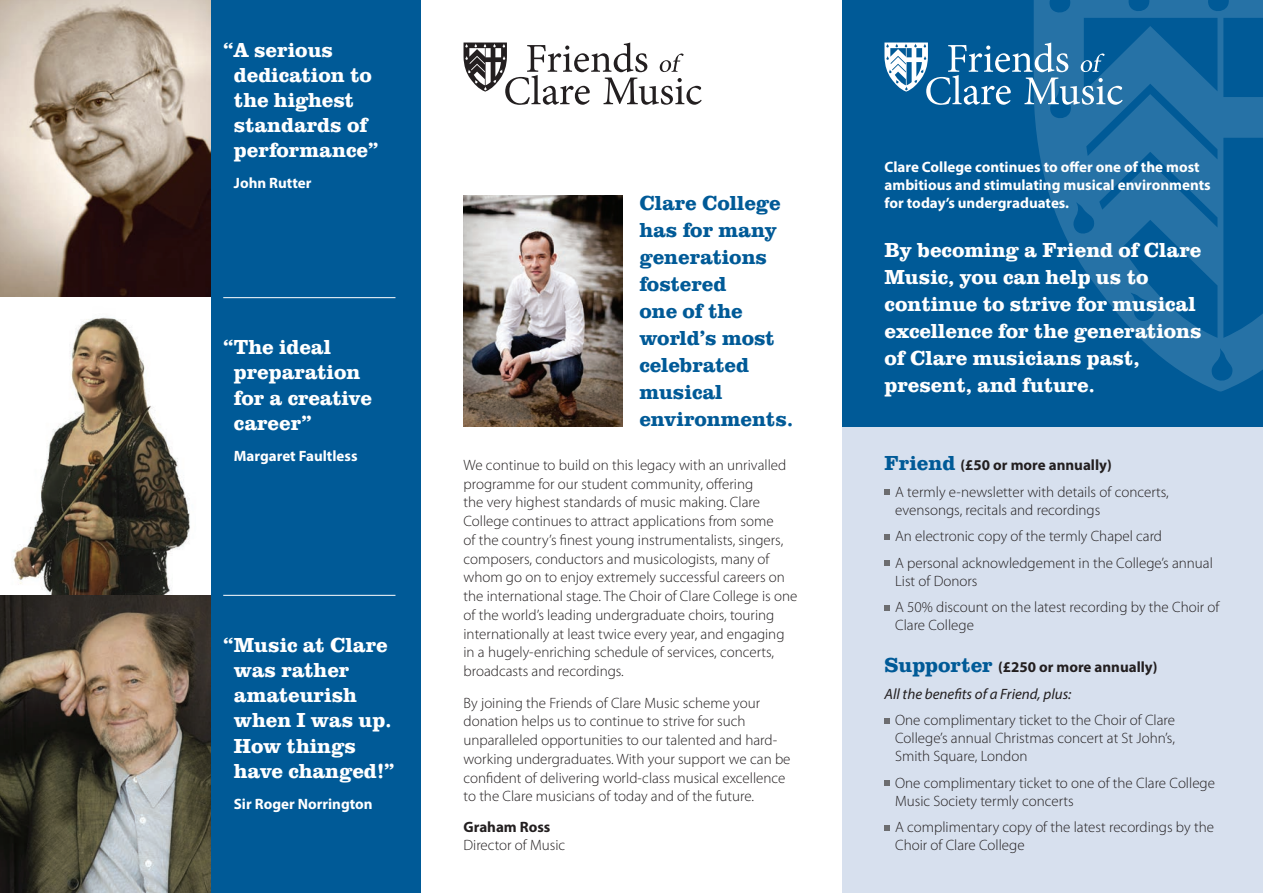
<style>
.page{position:relative;width:1263px;height:893px;background:#fff}
.page>*{position:absolute;margin:0;border:0;box-sizing:border-box;transform-origin:0 0}
.t1{font:700 21px/25.2px "Clarendon URW";color:#fff}
.t2{font:700 21px/27px "Clarendon URW";color:#005a97}
.t3{font:300 15px/18.8px "Myriad Pro";color:#231f20}
.t4{font:700 15px/18px "Myriad Pro";color:#fff}
.t5{font:italic 15px/26.5px "Myriad Pro";color:#231f20}
.t6{font:700 15px "Myriad Pro";color:#231f20}
.s1{font-family:"Clarendon URW";font-weight:700;font-size:21px;color:#005a97}
.s2{font-weight:700}
.s3{font-family:"Clarendon URW";font-weight:700;font-style:normal;font-size:21px;color:#005a97}
.s4{font-weight:700;font-style:normal}
</style>
<div class="page">
<div style="left:842px;top:426px;width:421px;height:467px;background:#d7e0ee"></div>
<div style="left:0;top:0;width:421px;height:893px;background:#005a97"></div>
<img style="left:0;top:0;width:210px;height:893px">
<div style="left:842px;top:0;width:421px;height:426px;background:#005a97"></div>
<img style="left:463px;top:196px;width:159px;height:230px">
<svg style="left:884px;top:43px;width:150px;height:62px"></svg>
<svg style="left:463px;top:43px;width:239px;height:62px"></svg>
<svg style="left:1034px;top:0;width:229px;height:392px;fill:#2672a6"></svg>
<hr style="left:223px;top:297px;width:172px;height:1px;background:#fff">
<hr style="left:223px;top:595px;width:172px;height:1px;background:#fff">
<svg style="left:884px;top:489px;width:6px;height:6px"></svg>
<svg style="left:884px;top:534px;width:6px;height:5px"></svg>
<svg style="left:884px;top:560px;width:6px;height:6px"></svg>
<svg style="left:884px;top:605px;width:6px;height:5px"></svg>
<svg style="left:884px;top:718px;width:6px;height:6px"></svg>
<svg style="left:884px;top:781px;width:6px;height:5px"></svg>
<svg style="left:884px;top:825px;width:6px;height:6px"></svg>
<h1 class="t1" style="left:234px;top:36px;width:146px;text-indent:-11px">“A serious dedication to the highest standards of performance”</h1>
<p class="t4" style="left:234px;top:174px;width:79px">John Rutter</p>
<h1 class="t1" style="left:234px;top:333px;width:140px;text-indent:-11px">“The ideal preparation for a creative career”</h1>
<p class="t4" style="left:234px;top:446px;width:125px">Margaret Faultless</p>
<h1 class="t1" style="left:234px;top:631px;width:162px;text-indent:-11px">“Music at Clare was rather amateurish when I was up.<br>How things have changed!”</h1>
<p class="t4" style="left:234px;top:794px;width:140px">Sir Roger Norrington</p>
<h1 class="t2" style="left:639px;top:188px;width:156px">Clare College has for many generations fostered<br>one of the world’s most celebrated musical environments.</h1>
<p class="t3" style="left:463px;top:456px;width:335px">We continue to build on this legacy with an unrivalled programme for our student community, offering<br>the very highest standards of music making. Clare College continues to attract applications from some<br>of the country’s finest young instrumentalists, singers, composers, conductors and musicologists, many of whom go on to enjoy extremely successful careers on the international stage. The Choir of Clare College is one of the world’s leading undergraduate choirs, touring internationally at least twice every year, and engaging in a hugely-enriching schedule of services, concerts, broadcasts and recordings.</p>
<p class="t3" style="left:463px;top:693px;width:329px">By joining the Friends of Clare Music scheme your donation helps us to continue to strive for such unparalleled opportunities to our talented and hard&shy;working undergraduates. With your support we can be confident of delivering world-class musical excellence to the Clare musicians of today and of the future.</p>
<p class="t6" style="left:463px;top:817px;width:88px">Graham Ross</p>
<p class="t3" style="left:463px;top:836px;width:103px">Director of Music</p>
<p class="t4" style="left:884px;top:158px;width:328px">Clare College continues to offer one of the most ambitious and stimulating musical environments for today’s undergraduates.</p>
<h1 class="t1" style="left:884px;top:235px;width:319px;line-height:27px">By becoming a Friend of Clare<br>Music, you can help us to continue to strive for musical excellence for the generations of Clare musicians past, present, and future.</h1>
<p class="t3" style="left:895px;top:452px;width:275px;line-height:26.5px;text-indent:-11px"><span class="s1">Friend</span> <span class="s2">(£50 or more annually)<br></span>A termly e-newsletter with details of concerts,</p>
<p class="t3" style="left:895px;top:497px;width:319px;line-height:26.5px">evensongs, recitals and recordings<br>An electronic copy of the termly Chapel card<br>A personal acknowledgement in the College’s annual</p>
<p class="t3" style="left:895px;top:568px;width:326px;line-height:26.5px">List of Donors<br>A 50% discount on the latest recording by the Choir of</p>
<p class="t3" style="left:895px;top:616px;width:80px">Clare College</p>
<p class="t5" style="left:884px;top:654px;width:274px"><span class="s3">Supporter</span> <span class="s4">(£250 or more annually)<br></span>All the benefits of a Friend, plus:</p>
<p class="t3" style="left:895px;top:712px;width:281px;line-height:18px;text-align:justify">One complimentary ticket to the Choir of Clare College’s annual Christmas concert at St John’s, Smith Square, London</p>
<p class="t3" style="left:895px;top:774px;width:321px;line-height:18px">One complimentary ticket to one of the Clare College<br>Music Society termly concerts</p>
<p class="t3" style="left:895px;top:819px;width:320px;line-height:18px">A complimentary copy of the latest recordings by the<br>Choir of Clare College</p>
</div>
